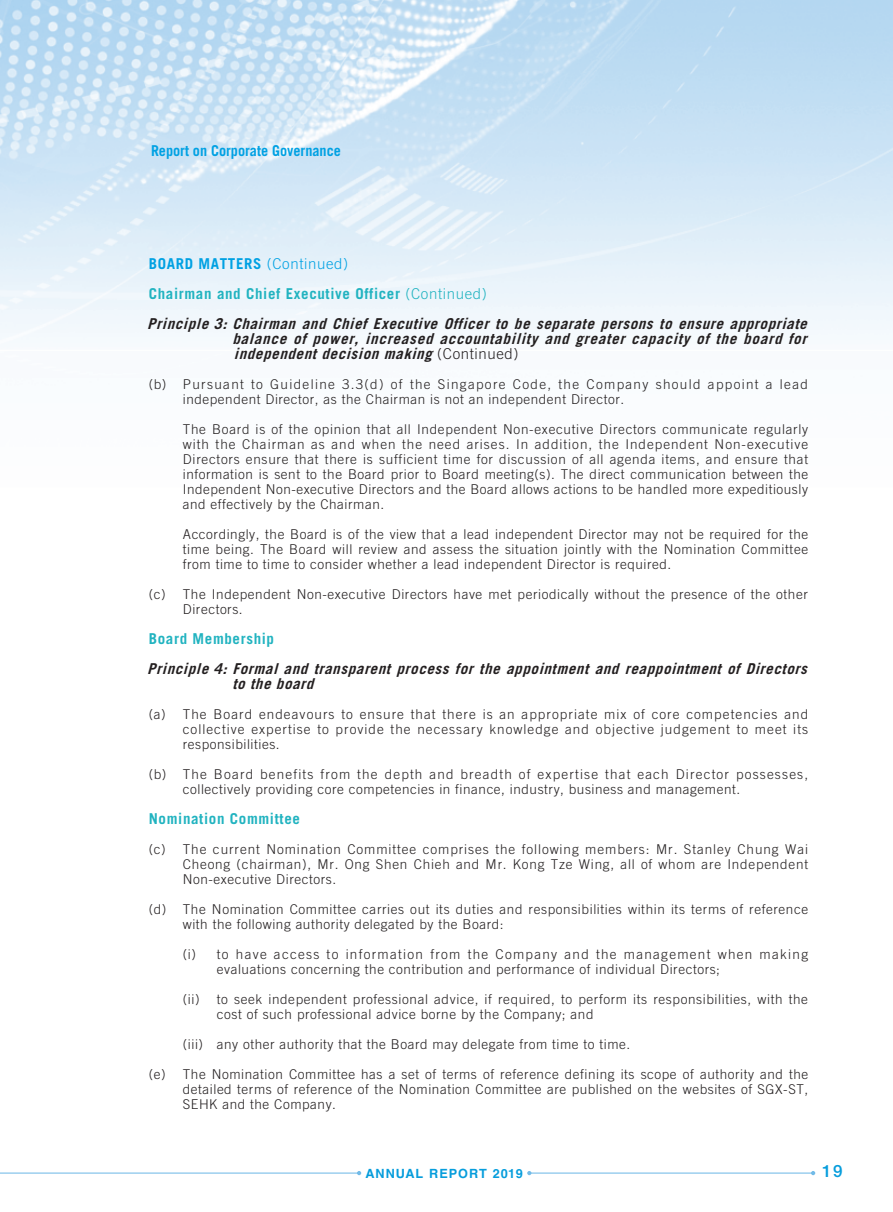
<style>
.page{position:relative;width:893px;height:1212px;background:#fff}
.page>*{position:absolute;margin:0;border:0;box-sizing:border-box;transform-origin:0 0}
.t1{font:500 16.95px "Helvetica Neue LT Std";color:#069ddc}
.t2{font:italic 700 15px/30px "Trade Gothic LT Std";color:#231f20}
.t3{font:700 15px "Trade Gothic LT Std";letter-spacing:.04em;color:#21b3c0}
.t4{font:700 15px "Trade Gothic LT Std";color:#00a1e3;scale:.95 1}
.t5{font:300 13.5px/15px "Trade Gothic LT Std";letter-spacing:.04em;color:#231f20;text-align:justify}
.t6{font:300 13.5px/15px "Trade Gothic LT Std";letter-spacing:.1em;color:#231f20}
.t7{font:700 12.75px "Helvetica LT Std";letter-spacing:.08em;color:#069ddc}
.s1{font-style:normal;color:#00a1e3}
.s2{font-weight:300;font-style:normal;color:#00a1e3}
.s3{font-style:normal;color:#21b3c0}
.s4{font-weight:300;font-style:normal;color:#21b3c0}
.s5{font-weight:300;font-style:normal}
</style>
<div class="page">
<img style="left:0;top:0;width:893px;height:1176px">
<div style="left:822px;top:1163px;width:66px;height:27px;background:#fff"></div>
<hr style="left:529px;top:1172px;width:284px;height:1px;background:#72bbe8">
<svg style="left:811px;top:1171px;width:4px;height:4px"></svg>
<svg style="left:527px;top:1171px;width:4px;height:4px"></svg>
<hr style="left:0;top:1172px;width:359px;height:1px;background:#72bbe8">
<svg style="left:357px;top:1171px;width:4px;height:4px"></svg>
<p class="t4" style="left:151px;top:141px;width:202px">Report on Corporate Governance</p>
<p class="t2" style="left:147px;top:248px;width:666px"><span class="s1">BOARD MATTERS</span> <span class="s2">(Continued)<br></span><span class="s3">Chairman and Chief Executive Officer</span> <span class="s4">(Continued)<br></span>Principle 3:Chairman and Chief Executive Officer to be separate persons to ensure appropriate</p>
<p class="t2" style="left:232px;top:330px;width:581px;line-height:15px">balance of power, increased accountability and greater capacity of the board for independentdecision making <span class="s5">( C o n t i n u e d )</span></p>
<p class="t6" style="left:183px;top:376px;width:627px;text-indent:-34px">(b) Pursuant to Guideline 3.3(d) of the Singapore Code, the Company should appoint a lead independent Director, as the Chairman is not an independent Director.</p>
<p class="t5" style="left:183px;top:421px;width:627px">The Board is of the opinion that all Independent Non-executive Directors communicate regularly with the Chairman as and when the need arises. In addition, the Independent Non-executive Directors ensure that there is sufficient time for discussion of all agenda items, and ensure that information is sent to the Board prior to Board meeting(s). The direct communication between the Independent Non-executive Directors and the Board allows actions to be handled more expeditiously and effectively by the Chairman.</p>
<p class="t5" style="left:183px;top:526px;width:627px">Accordingly, the Board is of the view that a lead independent Director may not be required for the time being. The Board will review and assess the situation jointly with the Nomination Committee from time to time to consider whether a lead independent Director is required.</p>
<p class="t5" style="left:183px;top:586px;width:626px;text-indent:-34px">(c) The Independent Non-executive Directors have met periodically without the presence of the other<br>Directors.</p>
<p class="t3" style="left:149px;top:629px;width:127px">Board Membership</p>
<p class="t2" style="left:232px;top:660px;width:581px;line-height:15px;text-indent:-85px">Principle 4:Formal and transparent process for the appointment and reappointment of Directors to the board</p>
<p class="t5" style="left:183px;top:706px;width:627px;text-indent:-34px">(a) The Board endeavours to ensure that there is an appropriate mix of core competencies and collective expertise to provide the necessary knowledge and objective judgement to meet its responsibilities.</p>
<p class="t5" style="left:183px;top:766px;width:627px;text-indent:-34px">(b) The Board benefits from the depth and breadth of expertise that each Director possesses, collectively providing core competencies in finance, industry, business and management.</p>
<p class="t3" style="left:149px;top:809px;width:153px">Nomination Committee</p>
<p class="t5" style="left:183px;top:841px;width:627px;text-indent:-34px">(c) The current Nomination Committee comprises the following members: Mr. Stanley Chung Wai Cheong (chairman), Mr. Ong Shen Chieh and Mr. Kong Tze Wing, all of whom are Independent Non-executive Directors.</p>
<p class="t5" style="left:183px;top:901px;width:627px;text-indent:-34px">(d) The Nomination Committee carries out its duties and responsibilities within its terms of reference with the following authority delegated by the Board:</p>
<p class="t5" style="left:217px;top:946px;width:593px;text-indent:-34px">(i) to have access to information from the Company and the management when making evaluations concerning the contribution and performance of individual Directors;</p>
<p class="t5" style="left:183px;top:991px;width:18px">(ii)</p>
<p class="t5" style="left:217px;top:991px;width:593px">to seek independent professional advice, if required, to perform its responsibilities, with the cost of such professional advice borne by the Company; and</p>
<p class="t5" style="left:183px;top:1036px;width:449px">(iii) any other authority that the Board may delegate from time to time.</p>
<p class="t5" style="left:183px;top:1066px;width:627px;text-indent:-34px">(e) The Nomination Committee has a set of terms of reference defining its scope of authority and the detailed terms of reference of the Nomination Committee are published on the websites of SGX-ST, SEHK and the Company.</p>
<p class="t7" style="left:365px;top:1165px;width:159px">ANNUAL REPORT 2019</p>
<p class="t1" style="left:822px;top:1161px;width:22px">19</p>
</div>
